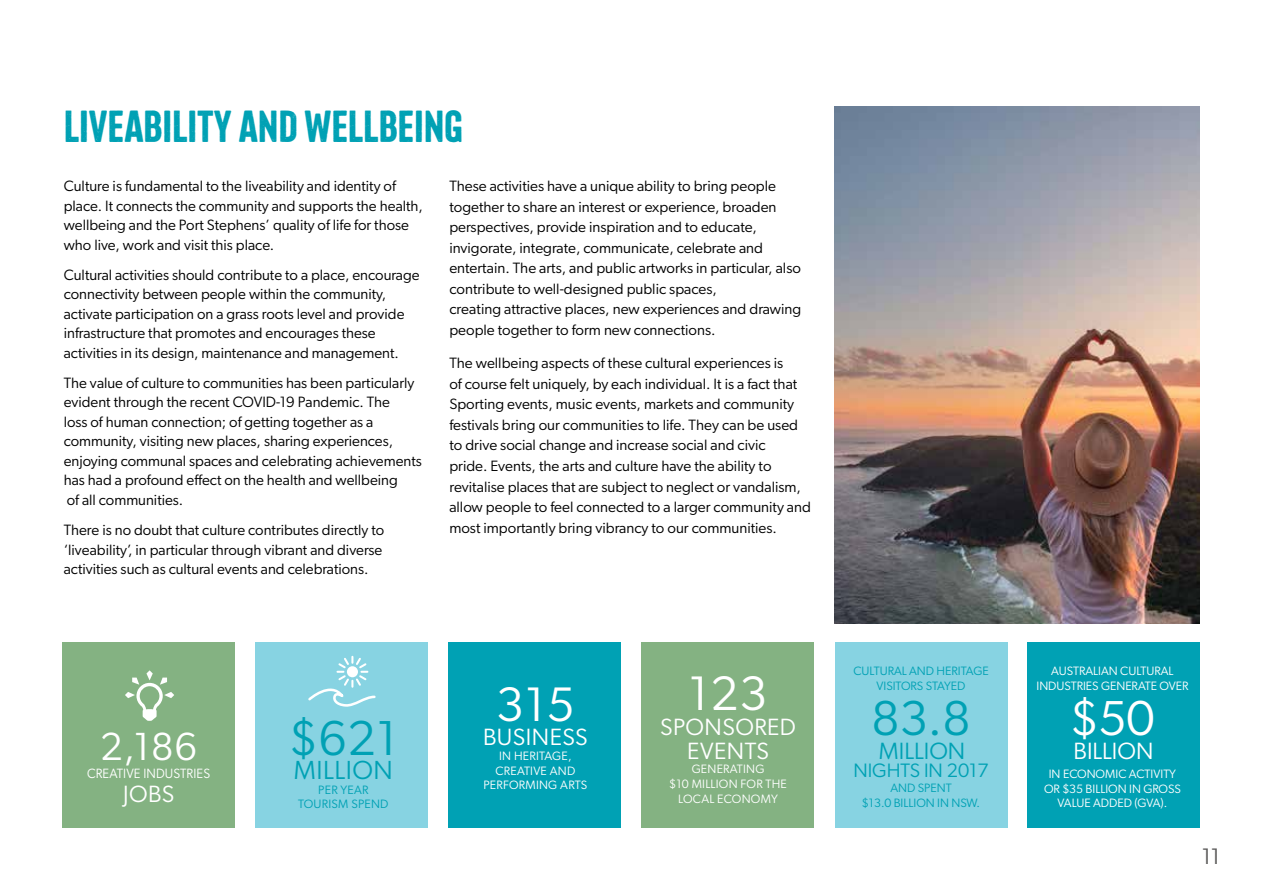
<style>
.page{position:relative;width:1263px;height:893px;background:#fff}
.page>*{position:absolute;margin:0;border:0;box-sizing:border-box;transform-origin:0 0}
.t1{font:49.2px "Gibson";color:#00a1b4}
.t2{font:49.2px "Gibson";color:#fff}
.t3{font:48.6px "Gibson";letter-spacing:.02em;color:#fff}
.t4{font:45px "Port Stephens Headline";color:#00a1b4}
.t5{font:39.3px "Gibson";color:#fff}
.t6{font:26.25px "Gibson";letter-spacing:.02em;color:#00a1b4}
.t7{font:23.55px/24.3px "Gibson";letter-spacing:.02em;color:#fff;text-align:center}
.t8{font:23.55px "Gibson";color:#fff}
.t9{font:23.55px "Gibson";color:#00a1b4}
.t10{font:22.5px "Gibson";color:#5b5a59}
.t11{font:19.5px "Gibson";color:#00a1b4}
.t12{font:15px/19.5px "Gibson";color:#000}
.t13{font:13.5px "Gibson";letter-spacing:.01em;color:#fff;scale:.95 1}
.t14{font:12.15px/14.5px "Gibson";color:#fff;text-align:center}
.t15{font:12.15px/14.5px "Gibson";letter-spacing:.02em;color:#fff;text-align:center}
.t16{font:12.15px/14.5px "Gibson";color:#00a1b4;text-align:center}
.t17{font:12.15px/13.5px "Gibson";letter-spacing:.02em;color:#00a1b4;text-align:center}
</style>
<div class="page">
<img style="left:834px;top:106px;width:365px;height:518px">
<div style="left:641px;top:642px;width:173px;height:186px;background:#84b282"></div>
<div style="left:256px;top:642px;width:172px;height:186px;background:#87d3e2"></div>
<div style="left:835px;top:642px;width:172px;height:186px;background:#87d3e2"></div>
<div style="left:63px;top:642px;width:172px;height:186px;background:#84b282"></div>
<div style="left:449px;top:642px;width:172px;height:186px;background:#00a1b4"></div>
<div style="left:1028px;top:642px;width:172px;height:186px;background:#00a1b4"></div>
<svg style="left:125px;top:670px;width:49px;height:51px"></svg>
<svg style="left:308px;top:656px;width:68px;height:51px"></svg>
<h3 class="t4" style="left:64px;top:103px;width:401px">LIVEABILITY AND WELLBEING</h3>
<p class="t12" style="left:64px;top:176px;width:361px">Culture is fundamental to the liveability and identity of place. It connects the community and supports the health, wellbeing and the Port Stephens’ quality of life for those who live, work and visit this place.</p>
<p class="t12" style="left:64px;top:265px;width:357px">Cultural activities should contribute to a place, encourage connectivity between people within the community, activate participation on a grass roots level and provide infrastructure that promotes and encourages these activities in its design, maintenance and management.</p>
<p class="t12" style="left:64px;top:373px;width:359px">The value of culture to communities has been particularly evident through the recent COVID-19 Pandemic. The<br>loss of human connection; of getting together as a community, visiting new places, sharing experiences, enjoying communal spaces and celebrating achievements has had a profound effect on the health and wellbeing<br>of all communities.</p>
<p class="t12" style="left:64px;top:520px;width:322px">There is no doubt that culture contributes directly to ‘liveability’, in particular through vibrant and diverse activities such as cultural events and celebrations.</p>
<p class="t12" style="left:449px;top:175px;width:353px;line-height:20.5px">These activities have a unique ability to bring people together to share an interest or experience, broaden perspectives, provide inspiration and to educate, invigorate, integrate, communicate, celebrate and entertain. The arts, and public artworks in particular, also contribute to well-designed public spaces,<br>creating attractive places, new experiences and drawing people together to form new connections.</p>
<p class="t12" style="left:449px;top:353px;width:363px;line-height:20.5px">The wellbeing aspects of these cultural experiences is<br>of course felt uniquely, by each individual. It is a fact that Sporting events, music events, markets and community festivals bring our communities to life. They can be used to drive social change and increase social and civic<br>pride. Events, the arts and culture have the ability to revitalise places that are subject to neglect or vandalism, allow people to feel connected to a larger community and most importantly bring vibrancy to our communities.</p>
<h3 class="t5" style="left:100px;top:722px;width:99px">2,186</h3>
<p class="t13" style="left:87px;top:765px;width:131px">CREATIVE INDUSTRIES</p>
<h3 class="t7" style="left:123px;top:782px;width:53px">JOBS</h3>
<h1 class="t1" style="left:289px;top:708px;width:110px">$621</h1>
<h3 class="t6" style="left:294px;top:755px;width:101px">MILLION</h3>
<p class="t17" style="left:298px;top:783px;width:92px">PER YEAR<br>TOURISM SPEND</p>
<h2 class="t3" style="left:496px;top:675px;width:80px">315</h2>
<h3 class="t7" style="left:483px;top:725px;width:106px">BUSINESS</h3>
<p class="t15" style="left:483px;top:748px;width:105px">IN HERITAGE,<br>CREATIVE AND<br>PERFORMING ARTS</p>
<h2 class="t3" style="left:689px;top:664px;width:80px">123</h2>
<h3 class="t7" style="left:660px;top:714px;width:137px">SPONSORED<br>EVENTS</h3>
<p class="t15" style="left:669px;top:762px;width:119px">GENERATING<br>$10 MILLION FOR THE<br>LOCAL ECONOMY</p>
<p class="t16" style="left:853px;top:663px;width:137px">CULTURAL AND HERITAGE<br>VISITORS STAYED</p>
<h1 class="t1" style="left:871px;top:688px;width:101px">83.8</h1>
<h3 class="t9" style="left:879px;top:737px;width:88px">MILLION</h3>
<h3 class="t11" style="left:853px;top:759px;width:137px">NIGHTS IN 2017</h3>
<p class="t16" style="left:862px;top:780px;width:120px">AND SPENT<br>$13.0 BILLION IN NSW.</p>
<p class="t14" style="left:1036px;top:663px;width:153px">AUSTRALIAN CULTURAL<br>INDUSTRIES GENERATE OVER</p>
<h1 class="t2" style="left:1070px;top:688px;width:86px">$50</h1>
<h3 class="t8" style="left:1073px;top:737px;width:81px">BILLION</h3>
<p class="t14" style="left:1044px;top:766px;width:138px">IN ECONOMIC ACTIVITY<br>OR $35 BILLION IN GROSS<br>VALUE ADDED (GVA).</p>
<h3 class="t10" style="left:1201px;top:843px;width:21px">11</h3>
</div>
